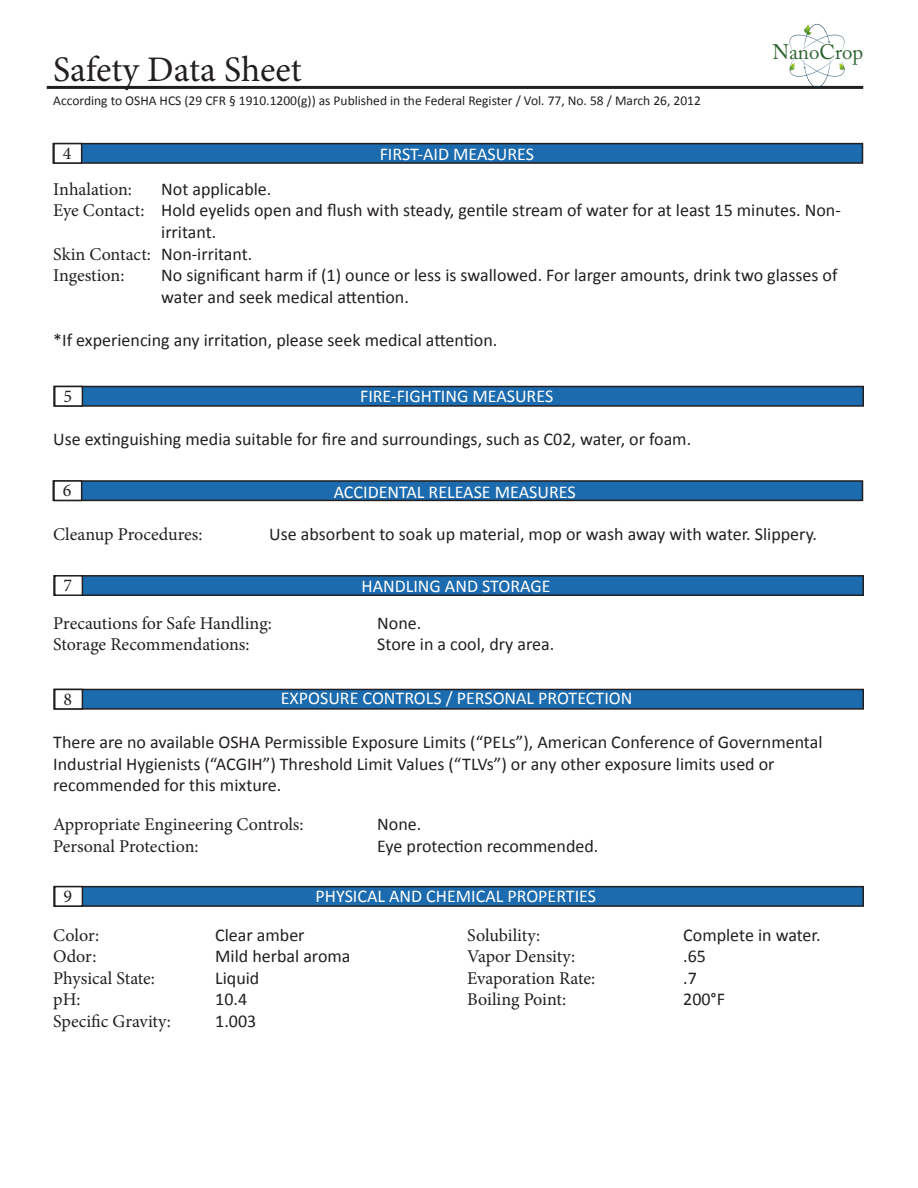
<style>
.page{position:relative;width:918px;height:1188px;background:#fff}
.page>*{position:absolute;margin:0;border:0;box-sizing:border-box;transform-origin:0 0}
.t1{font:36px "Minion Pro";color:#231f20}
.t2{font:21px "Adobe Caslon Pro";color:#2d632f}
.t3{font:18px/21.6px "Calibri";color:#231f20}
.t4{font:18px "Minion Pro";letter-spacing:-.005em;color:#231f20}
.t5{font:18px "Calibri";color:#fff}
.t6{font:13.5px "Calibri";color:#231f20}
.s1{font-family:"Minion Pro"}
</style>
<div class="page">
<hr style="left:47px;top:86px;width:816px;height:3px;background:#231f20">
<div style="left:53px;top:144px;width:809px;height:19px;background:#1c6bae"></div>
<div style="left:52px;top:143px;width:811px;height:21px;border:2px solid #231f20"></div>
<div style="left:54px;top:144px;width:28px;height:19px;background:#fff"></div>
<div style="left:53px;top:143px;width:29px;height:21px;border:2px solid #231f20"></div>
<div style="left:54px;top:387px;width:809px;height:19px;background:#1c6bae"></div>
<div style="left:53px;top:386px;width:811px;height:21px;border:2px solid #231f20"></div>
<div style="left:55px;top:387px;width:27px;height:19px;background:#fff"></div>
<div style="left:54px;top:386px;width:29px;height:21px;border:2px solid #231f20"></div>
<div style="left:53px;top:481px;width:809px;height:19px;background:#1c6bae"></div>
<div style="left:52px;top:480px;width:811px;height:21px;border:2px solid #231f20"></div>
<div style="left:54px;top:481px;width:28px;height:19px;background:#fff"></div>
<div style="left:53px;top:480px;width:29px;height:21px;border:2px solid #231f20"></div>
<div style="left:54px;top:576px;width:809px;height:19px;background:#1c6bae"></div>
<div style="left:53px;top:575px;width:811px;height:21px;border:2px solid #231f20"></div>
<div style="left:55px;top:576px;width:27px;height:19px;background:#fff"></div>
<div style="left:54px;top:575px;width:29px;height:21px;border:2px solid #231f20"></div>
<div style="left:54px;top:689px;width:809px;height:20px;background:#1c6bae"></div>
<div style="left:53px;top:689px;width:811px;height:21px;border:2px solid #231f20"></div>
<div style="left:55px;top:689px;width:27px;height:20px;background:#fff"></div>
<div style="left:54px;top:689px;width:29px;height:21px;border:2px solid #231f20"></div>
<div style="left:54px;top:887px;width:809px;height:19px;background:#1c6bae"></div>
<div style="left:53px;top:886px;width:811px;height:21px;border:2px solid #231f20"></div>
<div style="left:55px;top:887px;width:27px;height:19px;background:#fff"></div>
<div style="left:54px;top:886px;width:29px;height:21px;border:2px solid #231f20"></div>
<svg style="left:789px;top:24px;width:56px;height:25px"></svg>
<svg style="left:789px;top:59px;width:56px;height:28px"></svg>
<h1 class="t1" style="left:53px;top:46px;width:250px">Safety Data Sheet</h1>
<p class="t6" style="left:53px;top:92px;width:649px">According to OSHA HCS (29 CFR § 1910.1200(g)) as Published in the Federal Register / Vol. 77, No. 58 / March 26, 2012</p>
<p class="t2" style="left:773px;top:39px;width:92px">NanoCrop</p>
<p class="t4" style="left:63px;top:141px;width:10px">4</p>
<p class="t5" style="left:380px;top:143px;width:156px">FIRST-AID MEASURES</p>
<p class="t4" style="left:53px;top:177px;width:80px">Inhalation:</p>
<p class="t3" style="left:161px;top:177px;width:112px">Not applicable.</p>
<p class="t3" style="left:53px;top:199px;width:789px"><span class="s1">Eye Contact:</span> Hold eyelids open and flush with steady, gentile stream of water for at least 15 minutes. Non-</p>
<p class="t3" style="left:161px;top:220px;width:57px">irritant.</p>
<p class="t3" style="left:53px;top:242px;width:201px"><span class="s1">Skin Contact:</span> Non-irritant.</p>
<p class="t4" style="left:53px;top:263px;width:73px">Ingestion:</p>
<p class="t3" style="left:161px;top:264px;width:678px">No significant harm if (1) ounce or less is swallowed. For larger amounts, drink two glasses of water and seek medical attention.</p>
<p class="t3" style="left:53px;top:328px;width:446px">*If experiencing any irritation, please seek medical attention.</p>
<p class="t4" style="left:63px;top:384px;width:10px">5</p>
<p class="t5" style="left:360px;top:385px;width:195px">FIRE-FIGHTING MEASURES</p>
<p class="t3" style="left:53px;top:427px;width:639px">Use extinguishing media suitable for fire and surroundings, such as C02, water, or foam.</p>
<p class="t4" style="left:63px;top:479px;width:10px">6</p>
<p class="t5" style="left:334px;top:480px;width:244px">ACCIDENTAL RELEASE MEASURES</p>
<p class="t4" style="left:53px;top:522px;width:151px">Cleanup Procedures:</p>
<p class="t3" style="left:269px;top:522px;width:549px">Use absorbent to soak up material, mop or wash away with water. Slippery.</p>
<p class="t4" style="left:63px;top:574px;width:10px">7</p>
<p class="t5" style="left:362px;top:575px;width:191px">HANDLING AND STORAGE</p>
<p class="t4" style="left:53px;top:611px;width:220px">Precautions for Safe Handling:</p>
<p class="t3" style="left:377px;top:611px;width:46px">None.</p>
<p class="t4" style="left:53px;top:632px;width:198px">Storage Recommendations:</p>
<p class="t3" style="left:377px;top:632px;width:178px">Store in a cool, dry area.</p>
<p class="t4" style="left:63px;top:687px;width:10px">8</p>
<p class="t5" style="left:281px;top:687px;width:353px">EXPOSURE CONTROLS / PERSONAL PROTECTION</p>
<p class="t3" style="left:53px;top:730px;width:771px">There are no available OSHA Permissible Exposure Limits (“PELs”), American Conference of Governmental<br>Industrial Hygienists (“ACGIH”) Threshold Limit Values (“TLVs”) or any other exposure limits used or recommended for this mixture.</p>
<p class="t4" style="left:53px;top:812px;width:252px">Appropriate Engineering Controls:</p>
<p class="t3" style="left:377px;top:812px;width:46px">None.</p>
<p class="t4" style="left:53px;top:834px;width:147px">Personal Protection:</p>
<p class="t3" style="left:377px;top:834px;width:223px">Eye protection recommended.</p>
<p class="t4" style="left:63px;top:884px;width:10px">9</p>
<p class="t5" style="left:316px;top:885px;width:282px">PHYSICAL AND CHEMICAL PROPERTIES</p>
<p class="t4" style="left:53px;top:923px;width:48px">Color:</p>
<p class="t3" style="left:215px;top:923px;width:91px">Clear amber</p>
<p class="t4" style="left:53px;top:944px;width:45px">Odor:</p>
<p class="t3" style="left:215px;top:945px;width:137px">Mild herbal aroma</p>
<p class="t4" style="left:53px;top:966px;width:103px">Physical State:</p>
<p class="t3" style="left:215px;top:966px;width:46px">Liquid</p>
<p class="t4" style="left:53px;top:988px;width:29px">pH:</p>
<p class="t3" style="left:215px;top:988px;width:33px">10.4</p>
<p class="t4" style="left:53px;top:1009px;width:119px">Specific Gravity:</p>
<p class="t3" style="left:215px;top:1009px;width:43px">1.003</p>
<p class="t4" style="left:467px;top:923px;width:75px">Solubility:</p>
<p class="t3" style="left:683px;top:923px;width:139px">Complete in water.</p>
<p class="t4" style="left:467px;top:944px;width:110px">Vapor Density:</p>
<p class="t3" style="left:683px;top:945px;width:24px">.65</p>
<p class="t4" style="left:467px;top:966px;width:130px">Evaporation Rate:</p>
<p class="t3" style="left:683px;top:966px;width:15px">.7</p>
<p class="t4" style="left:467px;top:988px;width:100px">Boiling Point:</p>
<p class="t3" style="left:683px;top:988px;width:43px">200°F</p>
</div>
